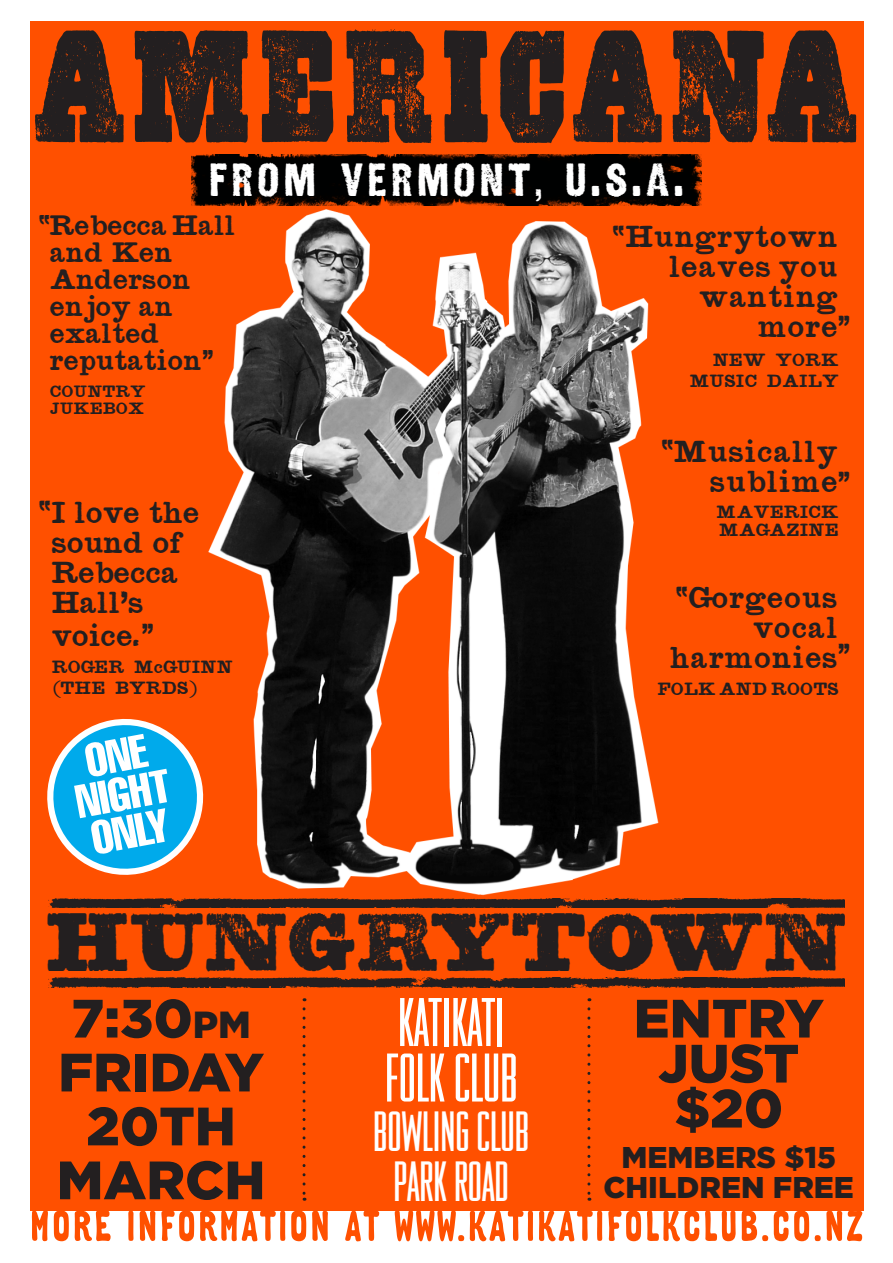
<style>
.page{position:relative;width:893px;height:1263px;background:#fff}
.page>*{position:absolute;margin:0;border:0;box-sizing:border-box;transform-origin:0 0}
.t1{font:158.1px "Ashwood Extra Bold WF";color:#231f20;scale:.63 1}
.t2{font:80.4px "Rawhide WF";color:#231f20;scale:.52 1}
.t3{font:condensed 60px/55.5px "Odeon";color:#fff}
.t4{font:900 53.85px/53.8px "Gotham";color:#231f20;text-align:center}
.t5{font:condensed 49.5px/49.5px "Odeon";color:#fff;text-align:center}
.t6{font:46.35px "Asphaltum WF";letter-spacing:.1em;color:#fff}
.t7{font:extra-condensed 46.2px/38.5px "Helvetica";color:#fff;text-align:center}
.t8{font:33.15px/30px "Type No 1";color:#231f20;text-align:right}
.t9{font:33.15px/30px "Type No 1";letter-spacing:-.025em;color:#231f20}
.t10{font:33px/30px "Type No 1";color:#231f20;text-align:right}
.t11{font:30.6px/27px "Type No 1";letter-spacing:-.025em;color:#231f20}
.t12{font:900 30px/30px "Gotham";color:#231f20;text-align:center}
.t13{font:27px "Type No 1";color:#231f20}
.t14{font:24.9px "Type No 1";color:#231f20}
.t15{font:19.35px/21px "Type No 1";color:#231f20}
.t16{font:17.85px/16.6px "Type No 1";color:#231f20}
.s1{font-size:30.6px}
.s2{font-size:24.9px}
.s3{font-size:27px}
.s4{font-family:"American Typewriter"}
.s5{font-size:37.8px}
</style>
<div class="page">
<div style="left:30px;top:21px;width:833px;height:1189px;background:#ff5000"></div>
<svg style="left:47px;top:719px;width:72px;height:156px"></svg>
<svg style="left:303px;top:1009px;width:3px;height:192px"></svg>
<svg style="left:587px;top:1009px;width:3px;height:192px"></svg>
<svg style="left:32px;top:1210px;width:830px;height:31px"></svg>
<img style="left:119px;top:205px;width:583px;height:691px">
<img style="left:191px;top:154px;width:511px;height:51px">
<img style="left:48px;top:898px;width:797px;height:10px">
<img style="left:48px;top:978px;width:797px;height:9px">
<p class="t1" style="left:31px;top:-5px;width:1318px">AMERICANA</p>
<p class="t6" style="left:209px;top:162px;width:476px">FROM VERMONT<span class="s1">,</span> U.S.A.</p>
<p class="t14" style="left:39px;top:206px;width:13px">“</p>
<p class="t11" style="left:51px;top:210px;width:188px">Rebecca Hall and Ken<br>Anderson enjoy an exalted reputation<span class="s2">”</span></p>
<p class="t16" style="left:51px;top:382px;width:97px">COUNTRY<br>JUKEBOX</p>
<p class="t13" style="left:39px;top:491px;width:14px">“</p>
<p class="t9" style="left:52px;top:495px;width:150px">I love the sound of<br>Rebecca<br>Hall’s</p>
<p class="t8" style="left:52px;top:618px;width:104px">voice.<span class="s3">”</span></p>
<p class="t15" style="left:52px;top:655px;width:183px">ROGER McGUINN <span class="s4">(</span>THE BYRDS<span class="s4">)</span></p>
<p class="t7" style="left:65px;top:745px;width:97px;rotate:-11deg">ONE<br>NIGHT<br>ONLY</p>
<p class="t8" style="left:613px;top:219px;width:228px"><span class="s3">“</span>Hungrytown leaves you wanting more</p>
<p class="t15" style="left:690px;top:348px;width:150px;text-align:right">NEW YORK<br>MUSIC DAILY</p>
<p class="t13" style="left:838px;top:307px;width:15px">”</p>
<p class="t8" style="left:662px;top:434px;width:179px"><span class="s3">“</span>Musically sublime</p>
<p class="t15" style="left:717px;top:502px;width:124px;line-height:18px">MAVERICK<br>MAGAZINE</p>
<p class="t13" style="left:838px;top:462px;width:15px">”</p>
<p class="t10" style="left:671px;top:581px;width:170px"><span class="s3">“</span>Gorgeous vocal harmonies</p>
<p class="t15" style="left:658px;top:677px;width:183px">FOLK AND ROOTS</p>
<p class="t13" style="left:838px;top:634px;width:15px">”</p>
<p class="t2" style="left:46px;top:913px;width:1542px">HUNGRYTOWN</p>
<p class="t4" style="left:58px;top:990px;width:207px">7:30<span class="s5">pm<br></span>FRIDAY<br>20TH</p>
<p class="t4" style="left:57px;top:1152px;width:210px">MARCH</p>
<p class="t3" style="left:385px;top:997px;width:134px">KATIKATI<br>FOLK CLUB</p>
<p class="t5" style="left:373px;top:1108px;width:157px">BOWLING CLUB<br>PARK ROAD</p>
<p class="t4" style="left:634px;top:994px;width:192px;line-height:45px">ENTRY<br>JUST $20</p>
<p class="t12" style="left:603px;top:1142px;width:252px">MEMBERS $15<br>CHILDREN FREE</p>
</div>
